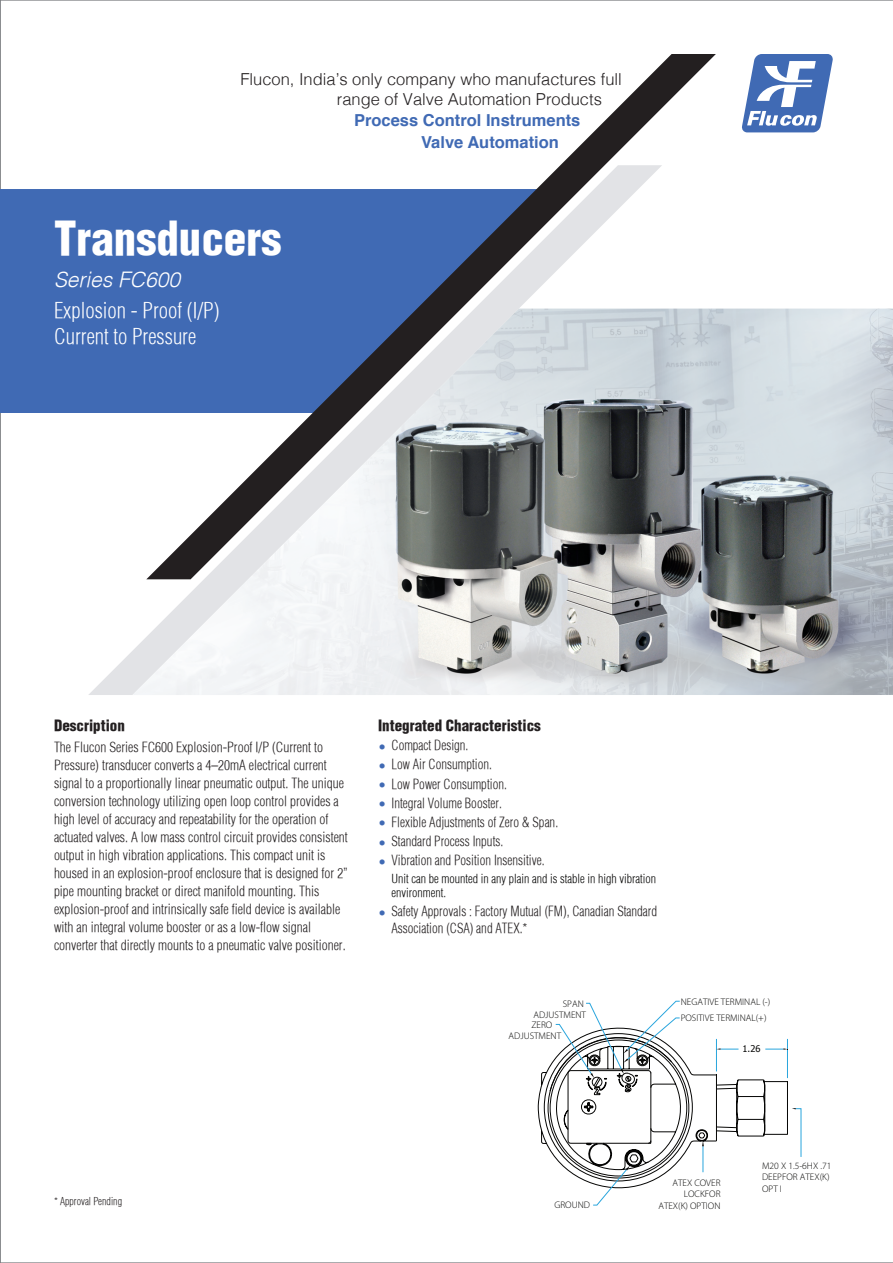
<style>
.page{position:relative;width:893px;height:1263px;background:#fff}
.page>*{position:absolute;margin:0;border:0;box-sizing:border-box;transform-origin:0 0}
.t1{font:900 condensed 45px "Helvetica";color:#fff}
.t2{font:300 condensed 21px/25.2px "Helvetica";color:#fff}
.t3{font:italic 300 21px "Helvetica";color:#fff}
.t4{font:300 16.5px/19.8px "Helvetica";color:#231f20}
.t5{font:700 16.5px/21.3px "Helvetica";color:#406ab4}
.t6{font:900 condensed 15px "Helvetica";color:#231f20}
.t7{font:300 condensed 13.5px/18px "Helvetica";color:#231f20}
.t8{font:300 condensed 13.5px/16.2px "Helvetica";color:#231f20;scale:.95 1}
.t9{font:300 condensed 12px/14.4px "Helvetica";color:#050504}
.t10{font:300 condensed 10.5px "Helvetica";color:#231f20;scale:.95 1}
.t11{font:300 9.6px/11.6px "Myriad Pro";color:#050504;text-align:right}
.t12{font:9.3px "Tahoma";color:#050504}
.s1{color:#406ab4}
</style>
<div class="page">
<svg style="left:742px;top:54px;width:91px;height:78px"></svg>
<div style="left:0;top:189px;width:88px;height:224px;background:#406ab4"></div>
<svg style="left:560px;top:54px;width:156px;height:255px"></svg>
<svg style="left:88px;top:165px;width:574px;height:530px;fill:#406ab4"></svg>
<img style="left:133px;top:309px;width:760px;height:386px">
<svg style="left:538px;top:1000px;width:263px;height:206px"></svg>
<p class="t4" style="left:337px;top:68px;width:286px;text-indent:-97px">Flucon, India’s only company who manufactures full range of Valve Automation Products</p>
<p class="t5" style="left:421px;top:111px;width:161px;text-indent:-67px">Process Control Instruments<br>Valve Automation</p>
<h1 class="t1" style="left:54px;top:210px;width:229px">Transducers</h1>
<h2 class="t3" style="left:54px;top:266px;width:128px">Series FC600</h2>
<h2 class="t2" style="left:54px;top:298px;width:167px">Explosion - Proof (I/P)<br>Current to Pressure</h2>
<p class="t6" style="left:54px;top:716px;width:72px">Description</p>
<p class="t7" style="left:54px;top:738px;width:295px">The Flucon Series FC600 Explosion-Proof I/P (Current to Pressure) transducer converts a 4–20mA electrical current signal to a proportionally linear pneumatic output. The unique conversion technology utilizing open loop control provides a high level of accuracy and repeatability for the operation of actuated valves. A low mass control circuit provides consistent output in high vibration applications. This compact unit is housed in an explosion-proof enclosure that is designed for 2” pipe mounting bracket or direct manifold mounting. This explosion-proof and intrinsically safe field device is available with an integral volume booster or as a low-flow signal converter that directly mounts to a pneumatic valve positioner.</p>
<p class="t6" style="left:378px;top:716px;width:164px">Integrated Characteristics</p>
<p class="t8" style="left:378px;top:737px;width:97px"><span class="s1">•</span> Compact Design.</p>
<p class="t8" style="left:378px;top:756px;width:121px"><span class="s1">•</span> Low Air Consumption.</p>
<p class="t8" style="left:378px;top:775px;width:137px"><span class="s1">•</span> Low Power Consumption.</p>
<p class="t8" style="left:378px;top:795px;width:132px"><span class="s1">•</span> Integral Volume Booster.</p>
<p class="t8" style="left:378px;top:814px;width:191px"><span class="s1">•</span> Flexible Adjustments of Zero &amp; Span.</p>
<p class="t8" style="left:378px;top:833px;width:133px"><span class="s1">•</span> Standard Process Inputs.</p>
<p class="t8" style="left:378px;top:852px;width:177px"><span class="s1">•</span> Vibration and Position Insensitive.</p>
<p class="t9" style="left:392px;top:871px;width:266px">Unit can be mounted in any plain and is stable in high vibration environment.</p>
<p class="t8" style="left:392px;top:903px;width:281px;text-indent:-14px"><span class="s1">•</span> Safety Approvals : Factory Mutual (FM), Canadian Standard<br>Association (CSA) and ATEX.*</p>
<p class="t11" style="left:533px;top:998px;width:54px">SPAN<br>ADJUSTMENT</p>
<p class="t11" style="left:509px;top:1019px;width:54px;line-height:11.1px;text-align:left;text-indent:23px">ZERO<br>ADJUSTMENT</p>
<p class="t11" style="left:681px;top:996px;width:91px">NEGATIVE TERMINAL (-)</p>
<p class="t11" style="left:681px;top:1012px;width:87px">POSITIVE TERMINAL(+)</p>
<p class="t12" style="left:742px;top:1043px;width:19px">1.26</p>
<p class="t10" style="left:54px;top:1195px;width:73px">* Approval Pending</p>
<p class="t11" style="left:554px;top:1199px;width:37px">GROUND</p>
<p class="t11" style="left:658px;top:1177px;width:64px">ATEX COVER<br>LOCKFOR<br>ATEX(K) OPTION</p>
<p class="t11" style="left:762px;top:1160px;width:71px;text-align:left">M20 X 1.5-6HX .71<br>DEEPFOR ATEX(K)<br>OPT I</p>
</div>
